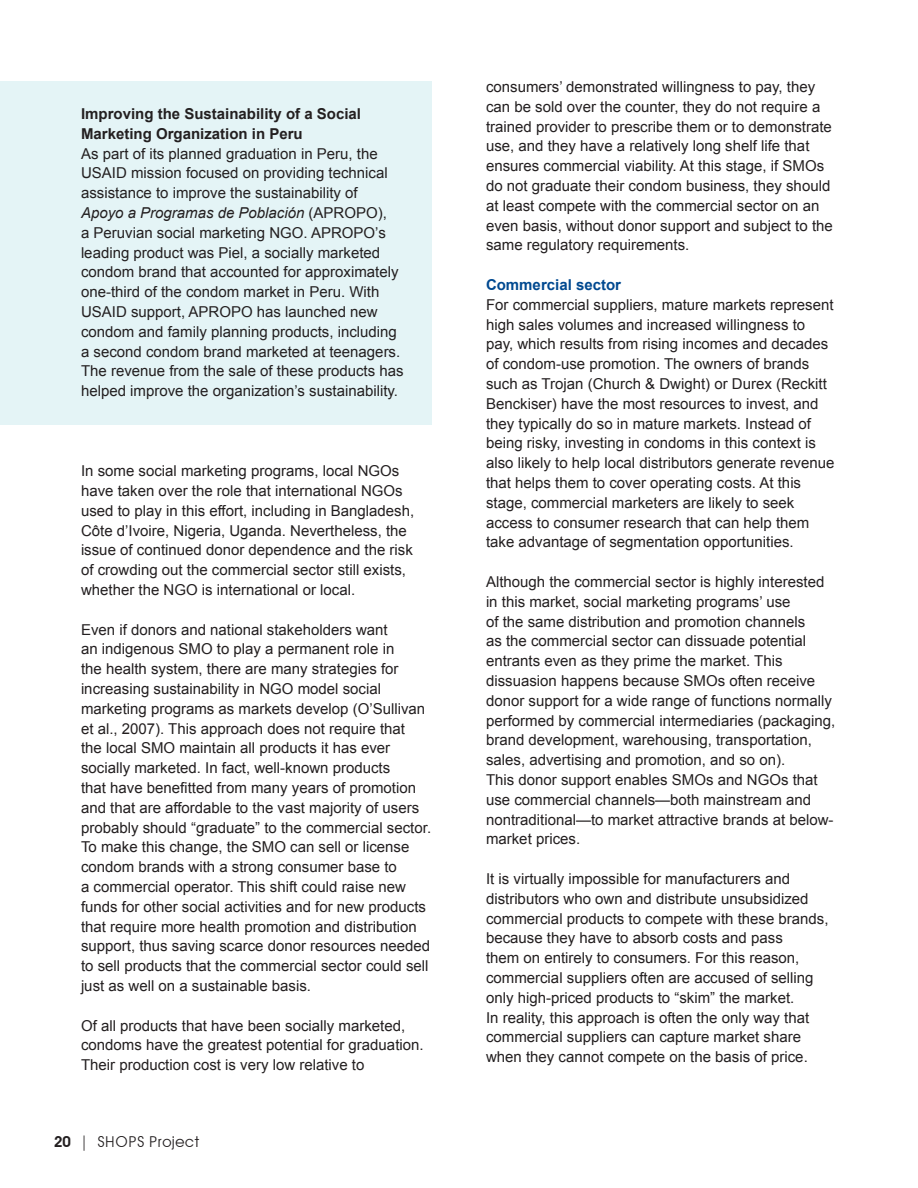
<style>
.page{position:relative;width:918px;height:1188px;background:#fff}
.page>*{position:absolute;margin:0;border:0;box-sizing:border-box;transform-origin:0 0}
.t1{font:15px/19.8px "Arial";color:#231f20}
.t2{font:700 15px/19.8px "Arial";color:#231f20}
.t3{font:700 15px "Arial";color:#014990}
.t4{font:15px "Avant Garde";color:#231f20}
.s1{font-style:italic}
.s2{font-weight:600}
</style>
<div class="page">
<div style="left:0;top:81px;width:432px;height:344px;background:#e4f4f6"></div>
<p class="t2" style="left:81px;top:104px;width:282px">Improving the Sustainability of a Social<br>Marketing Organization in Peru</p>
<p class="t1" style="left:81px;top:144px;width:324px">As part of its planned graduation in Peru, the USAID mission focused on providing technical assistance to improve the sustainability of <span class="s1">Apoyo a Programas de Población</span> (APROPO),<br>a Peruvian social marketing NGO. APROPO’s leading product was Piel, a socially marketed condom brand that accounted for approximately one-third of the condom market in Peru. With USAID support, APROPO has launched new condom and family planning products, including a second condom brand marketed at teenagers.<br>The revenue from the sale of these products has helped improve the organization’s sustainability.</p>
<p class="t1" style="left:81px;top:461px;width:335px">In some social marketing programs, local NGOs have taken over the role that international NGOs used to play in this effort, including in Bangladesh, Côte d’Ivoire, Nigeria, Uganda. Nevertheless, the issue of continued donor dependence and the risk of crowding out the commercial sector still exists, whether the NGO is international or local.</p>
<p class="t1" style="left:81px;top:620px;width:352px">Even if donors and national stakeholders want<br>an indigenous SMO to play a permanent role in<br>the health system, there are many strategies for increasing sustainability in NGO model social marketing programs as markets develop (O’Sullivan et al., 2007). This approach does not require that<br>the local SMO maintain all products it has ever socially marketed. In fact, well-known products<br>that have benefitted from many years of promotion and that are affordable to the vast majority of users probably should “graduate” to the commercial sector.<br>To make this change, the SMO can sell or license condom brands with a strong consumer base to<br>a commercial operator. This shift could raise new funds for other social activities and for new products that require more health promotion and distribution support, thus saving scarce donor resources needed to sell products that the commercial sector could sell just as well on a sustainable basis.</p>
<p class="t1" style="left:81px;top:1016px;width:344px">Of all products that have been socially marketed, condoms have the greatest potential for graduation.<br>Their production cost is very low relative to</p>
<p class="t4" style="left:54px;top:1132px;width:147px"><span class="s2">20</span> | SHOPS Project</p>
<p class="t1" style="left:486px;top:77px;width:348px">consumers’ demonstrated willingness to pay, they can be sold over the counter, they do not require a trained provider to prescribe them or to demonstrate use, and they have a relatively long shelf life that ensures commercial viability. At this stage, if SMOs do not graduate their condom business, they should at least compete with the commercial sector on an even basis, without donor support and subject to the same regulatory requirements.</p>
<p class="t3" style="left:486px;top:275px;width:137px">Commercial sector</p>
<p class="t1" style="left:486px;top:295px;width:350px">For commercial suppliers, mature markets represent high sales volumes and increased willingness to pay, which results from rising incomes and decades of condom-use promotion. The owners of brands such as Trojan (Church &amp; Dwight) or Durex (Reckitt Benckiser) have the most resources to invest, and they typically do so in mature markets. Instead of being risky, investing in condoms in this context is also likely to help local distributors generate revenue that helps them to cover operating costs. At this stage, commercial marketers are likely to seek access to consumer research that can help them take advantage of segmentation opportunities.</p>
<p class="t1" style="left:486px;top:572px;width:351px">Although the commercial sector is highly interested in this market, social marketing programs’ use<br>of the same distribution and promotion channels<br>as the commercial sector can dissuade potential entrants even as they prime the market. This dissuasion happens because SMOs often receive donor support for a wide range of functions normally performed by commercial intermediaries (packaging, brand development, warehousing, transportation, sales, advertising and promotion, and so on).<br>This donor support enables SMOs and NGOs that use commercial channels—both mainstream and nontraditional—to market attractive brands at below&shy;market prices.</p>
<p class="t1" style="left:486px;top:869px;width:344px">It is virtually impossible for manufacturers and distributors who own and distribute unsubsidized commercial products to compete with these brands, because they have to absorb costs and pass<br>them on entirely to consumers. For this reason, commercial suppliers often are accused of selling only high-priced products to “skim” the market.<br>In reality, this approach is often the only way that commercial suppliers can capture market share when they cannot compete on the basis of price.</p>
</div>
